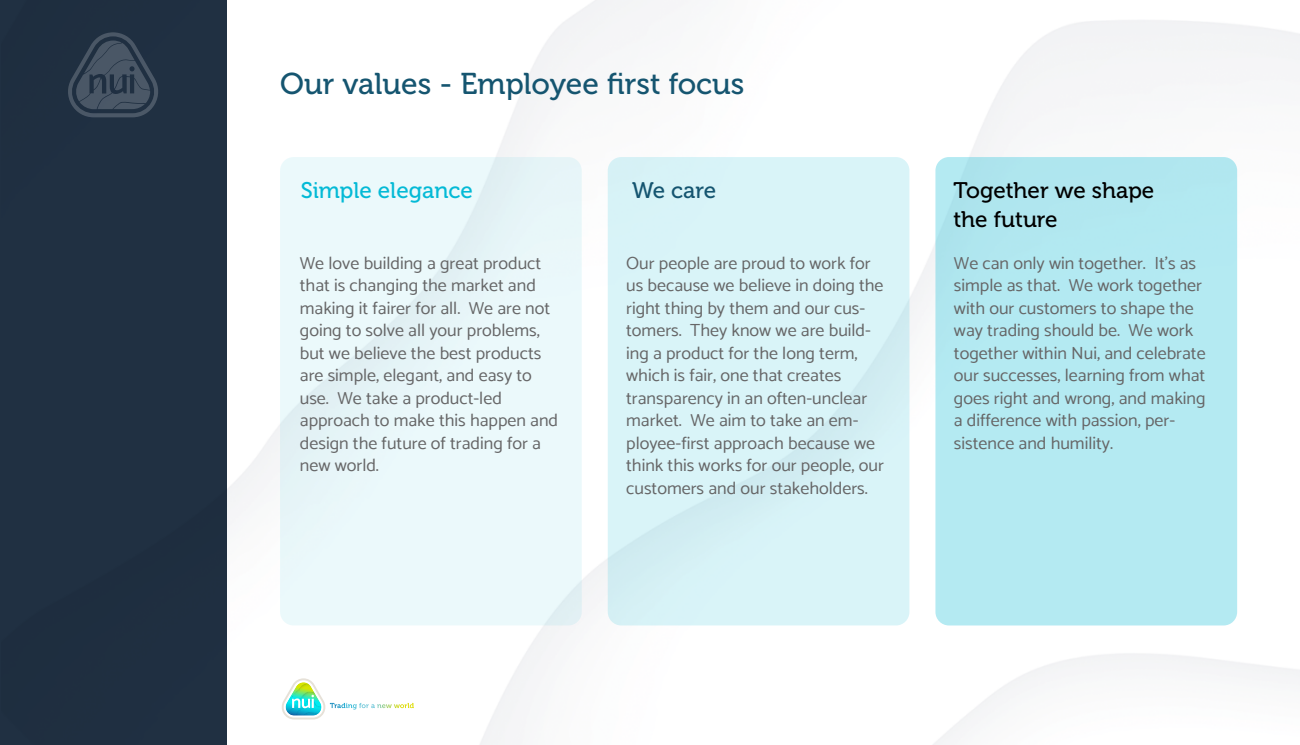
<style>
.page{position:relative;width:1300px;height:745px;background:#fff}
.page>*{position:absolute;margin:0;border:0;box-sizing:border-box;transform-origin:0 0}
.t1{font:30px "Museo 500";color:#155570}
.t2{font:22.5px/28.8px "Museo 500";color:#000}
.t3{font:22.5px "Museo 500";color:#04bad6}
.t4{font:22.5px "Museo 500";letter-spacing:-.01em;color:#155570}
.t5{font:17.5px/22.5px "Catamaran";color:#666667}
</style>
<div class="page">
<img style="left:226px;top:0;width:1073px;height:744px">
<div style="left:0;top:0;width:226px;height:744px;background:#203042"></div>
<svg style="left:281px;top:678px;width:133px;height:41px"></svg>
<svg style="left:68px;top:32px;width:90px;height:85px"></svg>
<div style="left:280px;top:157px;width:301px;height:468px;background:#ebf9fb;border-radius:14px"></div>
<div style="left:607px;top:157px;width:302px;height:468px;background:#d9f4f8;border-radius:14px"></div>
<div style="left:935px;top:157px;width:302px;height:468px;background:#b4eaf2;border-radius:14px"></div>
<h1 class="t1" style="left:280px;top:67px;width:466px">Our values - Employee first focus</h1>
<p class="t3" style="left:301px;top:178px;width:174px">Simple elegance</p>
<p class="t4" style="left:632px;top:178px;width:85px">We care</p>
<p class="t2" style="left:953px;top:176px;width:202px">Together we shape the future</p>
<p class="t5" style="left:300px;top:251px;width:260px">We love building a great product that is changing the market and making it fairer for all. We are not going to solve all your problems, but we believe the best products are simple, elegant, and easy to use. We take a product-led approach to make this happen and design the future of trading for a new world.</p>
<p class="t5" style="left:626px;top:251px;width:259px">Our people are proud to work for us because we believe in doing the right thing by them and our cus&shy;tomers. They know we are build&shy;ing a product for the long term, which is fair, one that creates transparency in an often-unclear market. We aim to take an em&shy;ployee-first approach because we think this works for our people, our customers and our stakeholders.</p>
<p class="t5" style="left:953px;top:251px;width:253px">We can only win together. It’s as simple as that. We work together with our customers to shape the way trading should be. We work together within Nui, and celebrate our successes, learning from what goes right and wrong, and making a difference with passion, per&shy;sistence and humility.</p>
</div>
